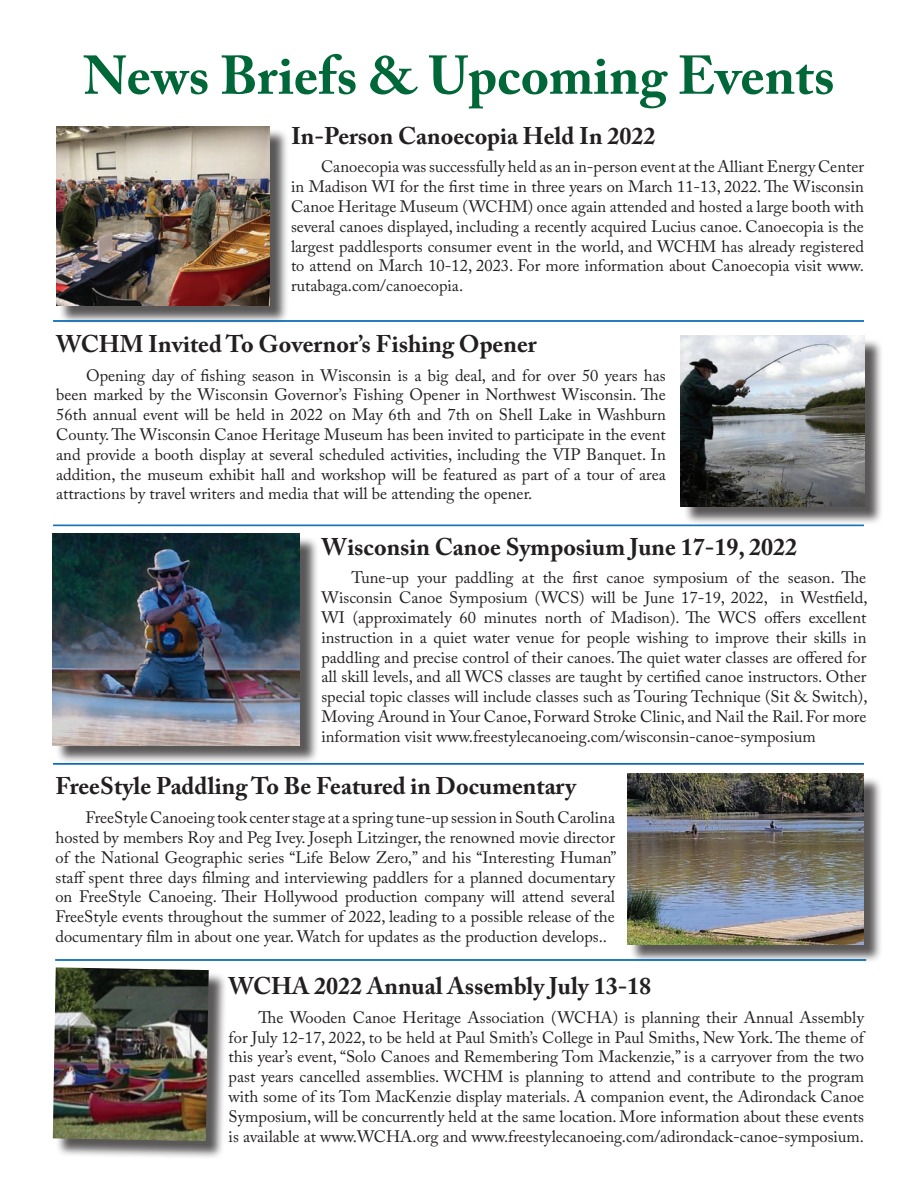
<style>
.page{position:relative;width:918px;height:1188px;background:#fff}
.page>*{position:absolute;margin:0;border:0;box-sizing:border-box;transform-origin:0 0}
.t1{font:700 54px "Adobe Caslon Pro";color:#006739}
.t2{font:700 24px "Adobe Caslon Pro";color:#231f20}
.t3{font:16.5px/19.8px "Adobe Caslon Pro";color:#231f20;text-align:justify}
</style>
<div class="page">
<div style="left:55px;top:536px;width:264px;height:228px;background:#231f20;opacity:.75"></div>
<img style="left:52px;top:534px;width:248px;height:211px">
<div style="left:629px;top:776px;width:254px;height:187px;background:#231f20;opacity:.75"></div>
<img style="left:627px;top:774px;width:237px;height:171px">
<div style="left:58px;top:128px;width:231px;height:197px;background:#231f20;opacity:.75"></div>
<img style="left:56px;top:126px;width:214px;height:180px">
<div style="left:683px;top:338px;width:201px;height:187px;background:#231f20;opacity:.75"></div>
<img style="left:681px;top:336px;width:184px;height:171px">
<hr style="left:53px;top:320px;width:811px;height:1px;background:#0166b3">
<hr style="left:53px;top:321px;width:811px;height:1px;background:#0166b3">
<hr style="left:53px;top:525px;width:811px;height:1px;background:#0166b3">
<hr style="left:53px;top:763px;width:811px;height:1px;background:#0166b3">
<hr style="left:53px;top:764px;width:811px;height:1px;background:#0166b3">
<div style="left:55px;top:970px;width:172px;height:190px;background:#231f20;opacity:.75"></div>
<img style="left:53px;top:967px;width:156px;height:174px">
<hr style="left:55px;top:959px;width:811px;height:1px;background:#0166b3">
<hr style="left:55px;top:960px;width:811px;height:1px;background:#0166b3">
<h1 class="t1" style="left:83px;top:43px;width:753px">News Briefs &amp; Upcoming Events</h1>
<h2 class="t2" style="left:291px;top:121px;width:366px">In-Person Canoecopia Held In 2022</h2>
<p class="t3" style="left:291px;top:157px;width:575px;text-indent:30px">Canoecopia was successfully held as an in-person event at the Alliant Energy Center in Madison WI for the first time in three years on March 11-13, 2022. The Wisconsin Canoe Heritage Museum (WCHM) once again attended and hosted a large booth with several canoes displayed, including a recently acquired Lucius canoe. Canoecopia is the largest paddlesports consumer event in the world, and WCHM has already registered to attend on March 10-12, 2023. For more information about Canoecopia visit www. rutabaga.com/canoecopia.</p>
<h2 class="t2" style="left:56px;top:330px;width:482px">WCHM Invited To Governor’s Fishing Opener</h2>
<p class="t3" style="left:56px;top:365px;width:611px;text-indent:30px">Opening day of fishing season in Wisconsin is a big deal, and for over 50 years has been marked by the Wisconsin Governor’s Fishing Opener in Northwest Wisconsin. The 56th annual event will be held in 2022 on May 6th and 7th on Shell Lake in Washburn County. The Wisconsin Canoe Heritage Museum has been invited to participate in the event and provide a booth display at several scheduled activities, including the VIP Banquet. In addition, the museum exhibit hall and workshop will be featured as part of a tour of area attractions by travel writers and media that will be attending the opener.</p>
<h2 class="t2" style="left:321px;top:532px;width:477px">Wisconsin Canoe Symposium June 17-19, 2022</h2>
<p class="t3" style="left:321px;top:568px;width:548px;text-indent:30px">Tune-up your paddling at the first canoe symposium of the season. The Wisconsin Canoe Symposium (WCS) will be June 17-19, 2022, in Westfield, WI (approximately 60 minutes north of Madison). The WCS offers excellent instruction in a quiet water venue for people wishing to improve their skills in paddling and precise control of their canoes. The quiet water classes are offered for all skill levels, and all WCS classes are taught by certified canoe instructors. Other special topic classes will include classes such as Touring Technique (Sit &amp; Switch), Moving Around in Your Canoe, Forward Stroke Clinic, and Nail the Rail. For more information visit www.freestylecanoeing.com/wisconsin-canoe-symposium</p>
<h2 class="t2" style="left:56px;top:772px;width:522px">FreeStyle Paddling To Be Featured in Documentary</h2>
<p class="t3" style="left:56px;top:808px;width:563px;text-indent:30px">FreeStyle Canoeing took center stage at a spring tune-up session in South Carolina hosted by members Roy and Peg Ivey. Joseph Litzinger, the renowned movie director of the National Geographic series “Life Below Zero,” and his “Interesting Human” staff spent three days filming and interviewing paddlers for a planned documentary on FreeStyle Canoeing. Their Hollywood production company will attend several FreeStyle events throughout the summer of 2022, leading to a possible release of the documentary film in about one year. Watch for updates as the production develops..</p>
<h2 class="t2" style="left:229px;top:972px;width:424px">WCHA 2022 Annual Assembly July 13-18</h2>
<p class="t3" style="left:229px;top:1007px;width:637px;text-indent:30px">The Wooden Canoe Heritage Association (WCHA) is planning their Annual Assembly for July 12-17, 2022, to be held at Paul Smith’s College in Paul Smiths, New York. The theme of this year’s event, “Solo Canoes and Remembering Tom Mackenzie,” is a carryover from the two past years cancelled assemblies. WCHM is planning to attend and contribute to the program with some of its Tom MacKenzie display materials. A companion event, the Adirondack Canoe Symposium, will be concurrently held at the same location. More information about these events is available at www.WCHA.org and www.freestylecanoeing.com/adirondack-canoe-symposium.</p>
</div>
